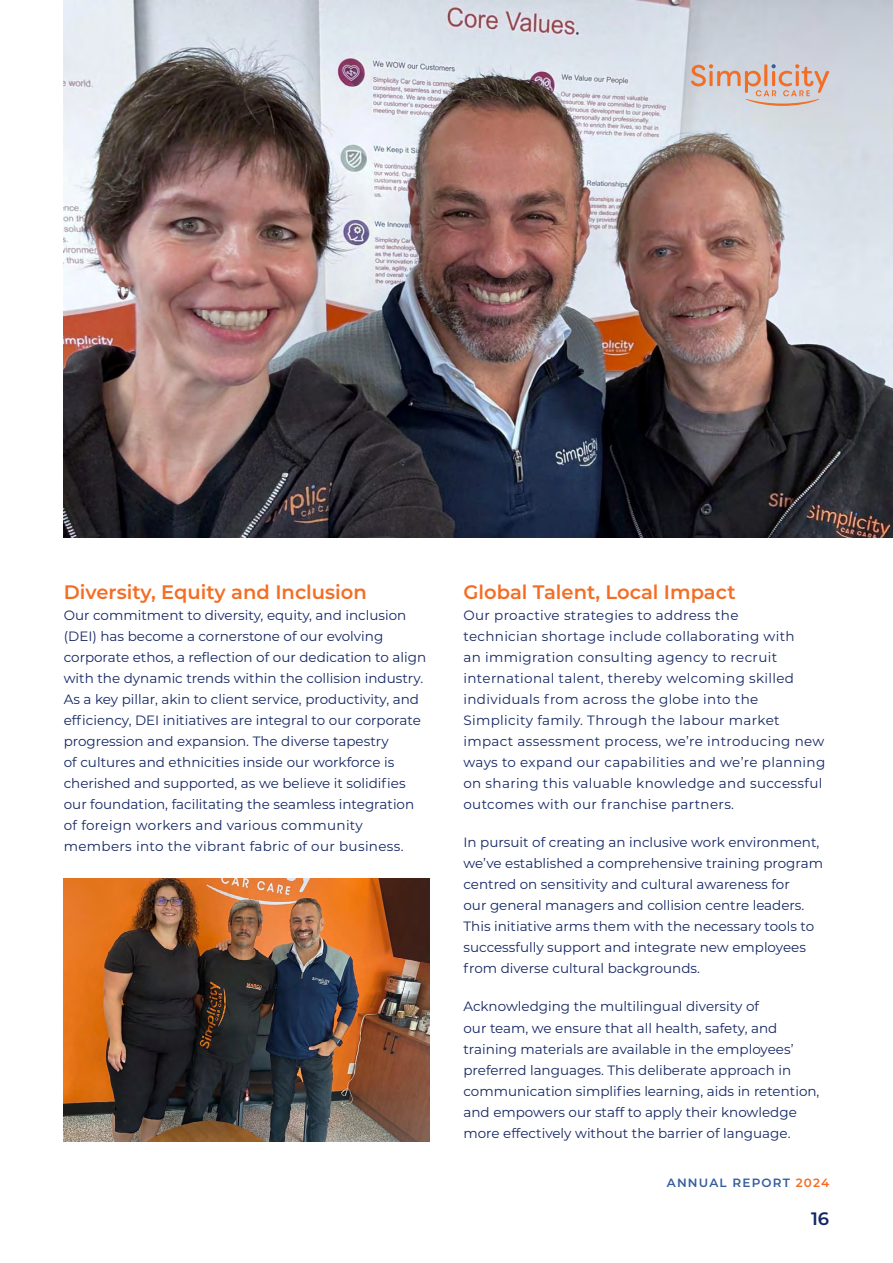
<style>
.page{position:relative;width:893px;height:1263px;background:#fff}
.page>*{position:absolute;margin:0;border:0;box-sizing:border-box;transform-origin:0 0}
.t1{font:600 19.5px "Montserrat";color:#f36e24}
.t2{font:600 18px "Montserrat";color:#142663}
.t3{font:13.5px/21px "Montserrat";color:#142663}
.t4{font:13.5px/21px "Montserrat";letter-spacing:.025em;color:#142663}
.t5{font:600 12px "Montserrat";letter-spacing:.1em;color:#365e9e}
.s1{color:#f36e24}
</style>
<div class="page">
<img style="left:64px;top:0;width:829px;height:538px">
<img style="left:64px;top:878px;width:365px;height:264px">
<svg style="left:691px;top:64px;width:138px;height:42px;background:#d7bfb6"></svg>
<h1 class="t1" style="left:64px;top:579px;width:304px">Diversity, Equity and Inclusion</h1>
<p class="t3" style="left:64px;top:605px;width:364px">Our commitment to diversity, equity, and inclusion (DEI) has become a cornerstone of our evolving corporate ethos, a reflection of our dedication to align with the dynamic trends within the collision industry.<br>As a key pillar, akin to client service, productivity, and efficiency, DEI initiatives are integral to our corporate progression and expansion. The diverse tapestry<br>of cultures and ethnicities inside our workforce is cherished and supported, as we believe it solidifies our foundation, facilitating the seamless integration of foreign workers and various community members into the vibrant fabric of our business.</p>
<h1 class="t1" style="left:463px;top:579px;width:274px">Global Talent, Local Impact</h1>
<p class="t4" style="left:463px;top:605px;width:363px">Our proactive strategies to address the<br>technician shortage include collaborating with<br>an immigration consulting agency to recruit international talent, thereby welcoming skilled individuals from across the globe into the Simplicity family. Through the labour market impact assessment process, we’re introducing new ways to expand our capabilities and we’re planning on sharing this valuable knowledge and successful outcomes with our franchise partners.</p>
<p class="t3" style="left:463px;top:832px;width:361px">In pursuit of creating an inclusive work environment, we’ve established a comprehensive training program centred on sensitivity and cultural awareness for<br>our general managers and collision centre leaders.<br>This initiative arms them with the necessary tools to successfully support and integrate new employees from diverse cultural backgrounds.</p>
<p class="t3" style="left:463px;top:996px;width:357px">Acknowledging the multilingual diversity of<br>our team, we ensure that all health, safety, and training materials are available in the employees’ preferred languages. This deliberate approach in communication simplifies learning, aids in retention, and empowers our staff to apply their knowledge more effectively without the barrier of language.</p>
<p class="t5" style="left:667px;top:1175px;width:164px">ANNUAL REPORT <span class="s1">2024</span></p>
<h2 class="t2" style="left:811px;top:1206px;width:20px">16</h2>
</div>
